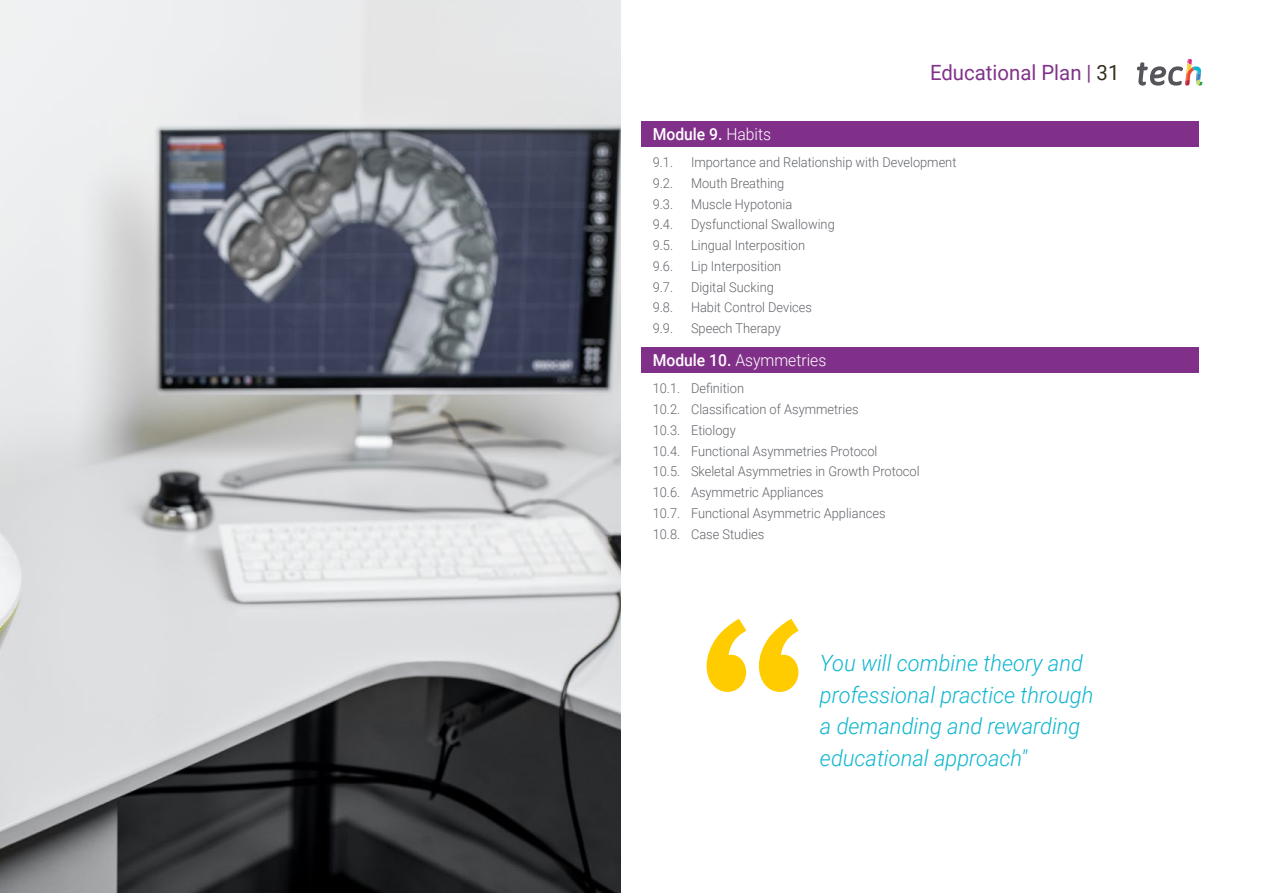
<style>
.page{position:relative;width:1263px;height:893px;background:#fff}
.page>*{position:absolute;margin:0;border:0;box-sizing:border-box;transform-origin:0 0}
.t1{font:italic 300 22.5px/31.5px "Roboto";color:#0fb6cf}
.t2{font:21px "Roboto";color:#81328a}
.t3{font:300 16.5px "Roboto";color:#fff;scale:.95 1}
.t4{font:500 16.5px "Roboto";color:#fff;scale:.95 1}
.t5{font:300 13.5px/20.7px "Roboto";color:#61646a;scale:.95 1}
.s1{color:#312e20}
.s2{font-weight:300}
.s3{font-weight:500}
</style>
<div class="page">
<img style="left:0;top:0;width:621px;height:893px">
<div style="left:642px;top:121px;width:557px;height:25px;background:#813089"></div>
<div style="left:642px;top:347px;width:557px;height:25px;background:#813089"></div>
<svg style="left:1137px;top:59px;width:65px;height:27px"></svg>
<svg style="left:707px;top:619px;width:92px;height:73px"></svg>
<h2 class="t2" style="left:930px;top:57px;width:191px">Educational Plan | <span class="s1">31</span></h2>
<p class="t4" style="left:653px;top:123px;width:126px">Module 9. <span class="s2">Habits</span></p>
<p class="t5" style="left:653px;top:151px;width:23px">9.1.</p>
<p class="t5" style="left:691px;top:151px;width:281px">Importance and Relationship with Development</p>
<p class="t5" style="left:653px;top:172px;width:23px">9.2.</p>
<p class="t5" style="left:691px;top:172px;width:100px">Mouth Breathing</p>
<p class="t5" style="left:653px;top:193px;width:23px">9.3.</p>
<p class="t5" style="left:691px;top:193px;width:108px">Muscle Hypotonia</p>
<p class="t5" style="left:653px;top:214px;width:23px">9.4.</p>
<p class="t5" style="left:691px;top:214px;width:153px">Dysfunctional Swallowing</p>
<p class="t5" style="left:653px;top:234px;width:23px">9.5.</p>
<p class="t5" style="left:691px;top:234px;width:122px">Lingual Interposition</p>
<p class="t5" style="left:653px;top:255px;width:23px">9.6.</p>
<p class="t5" style="left:691px;top:255px;width:96px">Lip Interposition</p>
<p class="t5" style="left:653px;top:276px;width:23px">9.7.</p>
<p class="t5" style="left:691px;top:276px;width:89px">Digital Sucking</p>
<p class="t5" style="left:653px;top:297px;width:23px">9.8.</p>
<p class="t5" style="left:691px;top:297px;width:129px">Habit Control Devices</p>
<p class="t5" style="left:653px;top:317px;width:23px">9.9.</p>
<p class="t5" style="left:691px;top:317px;width:96px">Speech Therapy</p>
<p class="t3" style="left:653px;top:349px;width:184px"><span class="s3">Module 10.</span> Asymmetries</p>
<p class="t5" style="left:653px;top:378px;width:282px">10.1. Definition<br>10.2. Classification of Asymmetries<br>10.3. Etiology<br>10.4. Functional Asymmetries Protocol<br>10.5. Skeletal Asymmetries in Growth Protocol<br>10.6. Asymmetric Appliances<br>10.7. Functional Asymmetric Appliances<br>10.8. Case Studies</p>
<h1 class="t1" style="left:820px;top:647px;width:275px">You will combine theory and professional practice through a demanding and rewarding educational approach"</h1>
</div>
